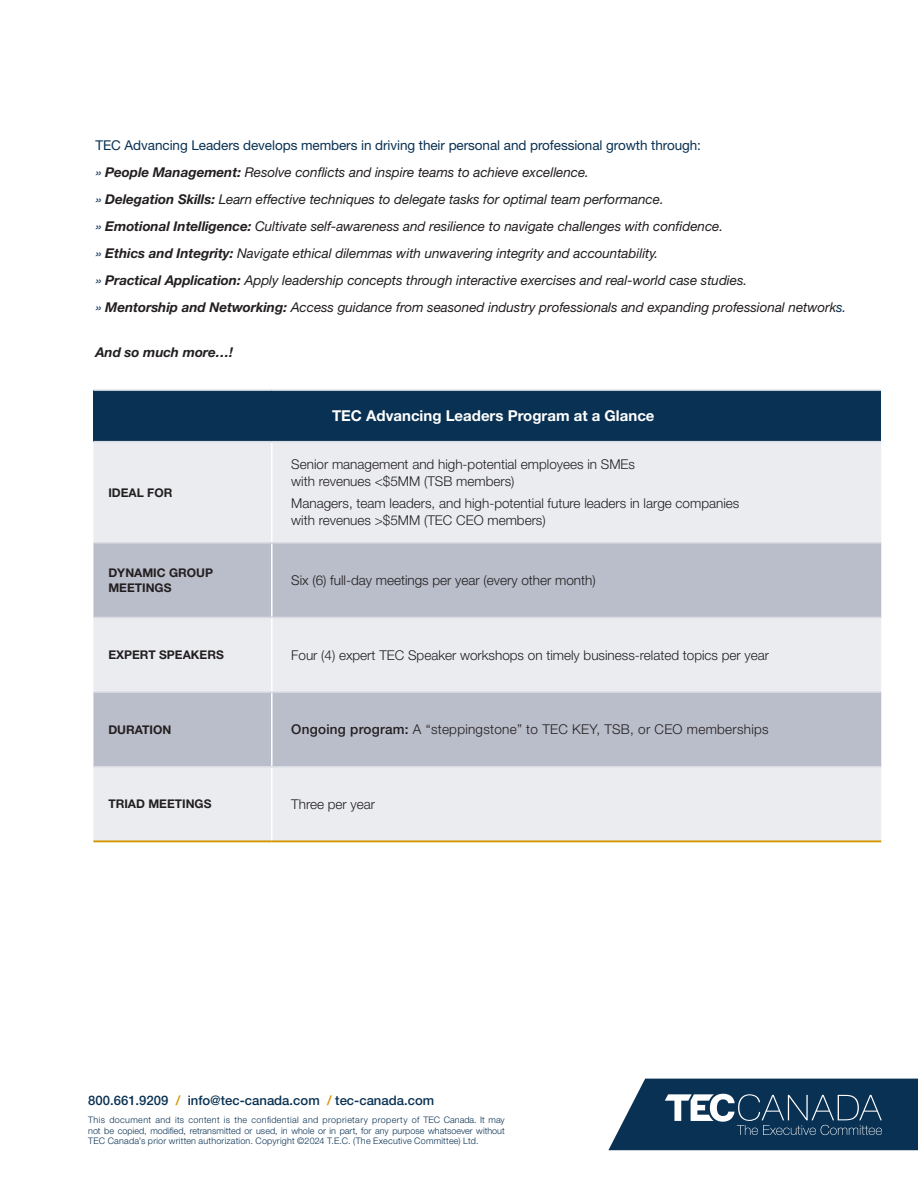
<style>
.page{position:relative;width:918px;height:1188px;background:#fff}
.page>*{position:absolute;margin:0;border:0;box-sizing:border-box;transform-origin:0 0}
.t1{font:700 15px "Helvetica Neue LT Std";color:#fff}
.t2{font:italic 13.5px "Helvetica Neue LT Std";letter-spacing:-.005em;color:#231f20}
.t3{font:300 13.5px/16.5px "Helvetica Neue LT Std";color:#231f20}
.t4{font:13.5px "Helvetica Neue LT Std";letter-spacing:-.005em;color:#093153}
.t5{font:300 13.5px "Helvetica Neue LT Std";letter-spacing:.02em;color:#231f20}
.t6{font:italic 700 13.5px "Helvetica Neue LT Std";letter-spacing:-.005em;color:#231f20}
.t7{font:500 13.2px "Helvetica Neue LT Std";color:#093153}
.t8{font:700 12px/14.4px "Helvetica Neue LT Std";color:#231f20}
.t9{font:300 9px/10.5px "Helvetica Neue LT Std";letter-spacing:.025em;color:#093153;text-align:justify}
.s1{color:#093153}
.s2{font-weight:700}
.s3{font-weight:500}
.s4{color:#d49600}
</style>
<div class="page">
<svg style="left:608px;top:1079px;width:310px;height:71px;background:#2e506d"></svg>
<div style="left:93px;top:390px;width:788px;height:52px;background:#093153"></div>
<div style="left:93px;top:442px;width:788px;height:398px;background:#eaecf0"></div>
<svg style="left:93px;top:544px;width:788px;height:222px;background:#caccd6"></svg>
<hr style="left:271px;top:442px;width:2px;height:100px;background:#fff">
<hr style="left:271px;top:544px;width:2px;height:73px;background:#fff">
<hr style="left:271px;top:618px;width:2px;height:73px;background:#fff">
<hr style="left:271px;top:693px;width:2px;height:73px;background:#fff">
<hr style="left:271px;top:767px;width:2px;height:73px;background:#fff">
<hr style="left:93px;top:389px;width:179px;height:2px;background:#dadce3">
<hr style="left:272px;top:389px;width:609px;height:2px;background:#dadce3">
<hr style="left:93px;top:441px;width:179px;height:1px;background:#dadce3">
<hr style="left:272px;top:441px;width:609px;height:1px;background:#dadce3">
<hr style="left:93px;top:542px;width:179px;height:2px;background:#dadce3">
<hr style="left:272px;top:542px;width:609px;height:2px;background:#dadce3">
<hr style="left:93px;top:617px;width:179px;height:1px;background:#dadce3">
<hr style="left:272px;top:617px;width:609px;height:1px;background:#dadce3">
<hr style="left:93px;top:691px;width:179px;height:2px;background:#dadce3">
<hr style="left:272px;top:691px;width:609px;height:2px;background:#dadce3">
<hr style="left:93px;top:766px;width:179px;height:1px;background:#dadce3">
<hr style="left:272px;top:766px;width:609px;height:1px;background:#dadce3">
<hr style="left:93px;top:840px;width:179px;height:2px;background:#d49600">
<hr style="left:272px;top:840px;width:609px;height:2px;background:#d49600">
<p class="t4" style="left:95px;top:137px;width:607px">TEC Advancing Leaders develops members in driving their personal and professional growth through:</p>
<p class="t2" style="left:95px;top:164px;width:495px"><span class="s1">»</span> <span class="s2">People Management:</span> Resolve conflicts and inspire teams to achieve excellence.</p>
<p class="t2" style="left:95px;top:191px;width:570px"><span class="s1">»</span> <span class="s2">Delegation Skills:</span> Learn effective techniques to delegate tasks for optimal team performance.</p>
<p class="t2" style="left:95px;top:218px;width:629px"><span class="s1">»</span> <span class="s2">Emotional Intelligence:</span> Cultivate self-awareness and resilience to navigate challenges with confidence.</p>
<p class="t2" style="left:95px;top:245px;width:564px"><span class="s1">»</span> <span class="s2">Ethics and Integrity:</span> Navigate ethical dilemmas with unwavering integrity and accountability.</p>
<p class="t2" style="left:95px;top:272px;width:653px"><span class="s1">»</span> <span class="s2">Practical Application:</span> Apply leadership concepts through interactive exercises and real-world case studies.</p>
<p class="t2" style="left:95px;top:299px;width:752px"><span class="s1">»</span> <span class="s2">Mentorship and Networking:</span> Access guidance from seasoned industry professionals and expanding professional network<span class="s1">s.</span></p>
<p class="t6" style="left:95px;top:344px;width:139px">And so much more…!</p>
<p class="t8" style="left:108px;top:485px;width:65px">IDEAL FOR</p>
<p class="t1" style="left:332px;top:407px;width:324px">TEC Advancing Leaders Program at a Glance</p>
<p class="t3" style="left:291px;top:456px;width:345px">Senior management and high-potential employees in SMEs with revenues &lt;$5MM (TSB members)</p>
<p class="t3" style="left:291px;top:495px;width:450px">Managers, team leaders, and high-potential future leaders in large companies with revenues &gt;$5MM (TEC CEO members)</p>
<p class="t8" style="left:108px;top:565px;width:106px">DYNAMIC GROUP<br>MEETINGS</p>
<p class="t3" style="left:291px;top:572px;width:306px">Six (6) full-day meetings per year (every other month)</p>
<p class="t8" style="left:108px;top:647px;width:117px">EXPERT SPEAKERS</p>
<p class="t3" style="left:291px;top:646px;width:479px">Four (4) expert TEC Speaker workshops on timely business-related topics per year</p>
<p class="t8" style="left:108px;top:722px;width:64px">DURATION</p>
<p class="t5" style="left:291px;top:721px;width:479px"><span class="s3">Ongoing program:</span> A “steppingstone” to TEC KEY, TSB, or CEO memberships</p>
<p class="t8" style="left:108px;top:797px;width:105px">TRIAD MEETINGS</p>
<p class="t3" style="left:291px;top:796px;width:85px">Three per year</p>
<p class="t7" style="left:88px;top:1093px;width:348px">800.661.9209 <span class="s4">/</span> info@tec-canada.com <span class="s4">/</span> tec-canada.com</p>
<p class="t9" style="left:88px;top:1115px;width:418px">This document and its content is the confidential and proprietary property of TEC Canada. It may not be copied, modified, retransmitted or used, in whole or in part, for any purpose whatsoever without TEC Canada’s prior written authorization. Copyright ©2024 T.E.C. (The Executive Committee) Ltd.</p>
</div>
